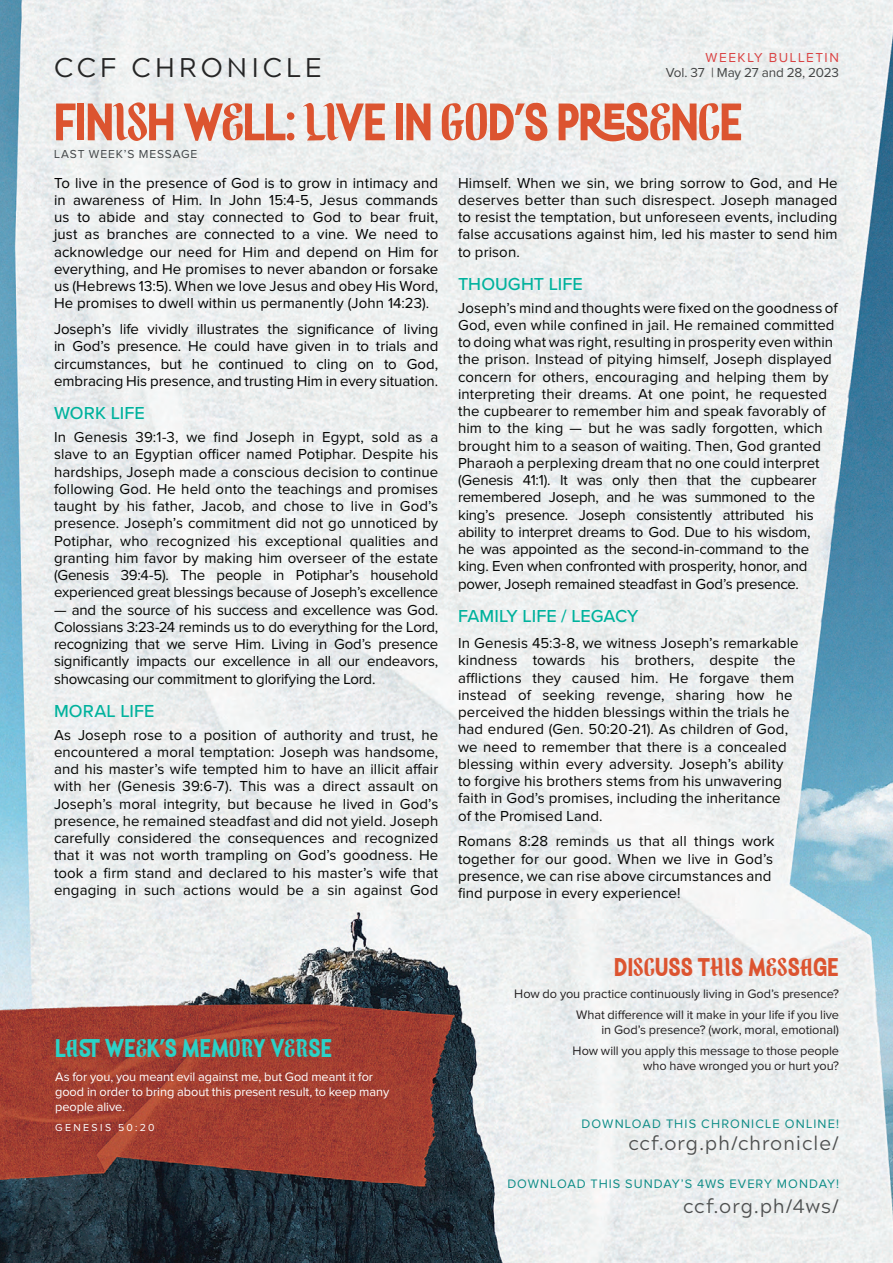
<style>
.page{position:relative;width:893px;height:1263px;background:#fff}
.page>*{position:absolute;margin:0;border:0;box-sizing:border-box;transform-origin:0 0}
.t1{font:52.5px "Sacred Crowns";letter-spacing:-.02em;color:#dc5430}
.t2{font:27px "Acherus Grotesque";letter-spacing:.135em;color:#252525}
.t3{font:25.5px "Sacred Crowns";letter-spacing:.005em;color:#2bd2c7}
.t4{font:25.5px "Sacred Crowns";letter-spacing:.005em;color:#dc5430}
.Event_Description{font:19.5px "Acherus Grotesque";letter-spacing:.035em;color:#4f5151}
.t5{font:500 18px "Proxima Nova";color:#00b29d}
.t6{font:15px/17.2px "Proxima Nova";letter-spacing:.005em;color:#040503;text-align:justify}
.t7{font:15px/17.2px "Proxima Nova";color:#000;text-align:justify}
.t8{font:13.5px "Proxima Nova";letter-spacing:-.025em;color:#434545}
.t9{font:13.5px "Proxima Nova";letter-spacing:.115em;color:#da4343}
.t10{font:12.75px/15px "Proxima Nova";letter-spacing:-.005em;color:#231f20;text-align:right}
.t11{font:12.75px/15px "Proxima Nova";letter-spacing:-.005em;color:#fff}
.t12{font:12.75px "Proxima Nova";letter-spacing:.08em;color:#0e8d87}
.t13{font:12px "Proxima Nova";letter-spacing:.07em;color:#424648}
.t14{font:10.5px "Proxima Nova";letter-spacing:.225em;color:#fff}
</style>
<div class="page">
<img style="left:0;top:0;width:893px;height:1263px">
<p class="t9" style="left:706px;top:51px;width:135px">WEEKLY BULLETIN</p>
<p class="t2" style="left:54px;top:44px;width:270px">CCF CHRONICLE</p>
<p class="t8" style="left:666px;top:66px;width:175px">Vol. 37 | May 27 and 28, 2023</p>
<p class="t1" style="left:54px;top:93px;width:690px">FINISH WELL: LIVE IN GOD’S PRESENCE</p>
<p class="t6" style="left:458px;top:175px;width:381px">Himself. When we sin, we bring sorrow to God, and He deserves better than such disrespect. Joseph managed to resist the temptation, but unforeseen events, including false accusations against him, led his master to send him to prison.</p>
<p class="t5" style="left:458px;top:271px;width:126px">THOUGHT LIFE</p>
<p class="t6" style="left:458px;top:300px;width:381px;text-align:left">Joseph’s mind and thoughts were fixed on the goodness of God, even while confined in jail. He remained committed to doing what was right, resulting in prosperity even within the prison. Instead of pitying himself, Joseph displayed concern for others, encouraging and helping them by interpreting their dreams. At one point, he requested the cupbearer to remember him and speak favorably of him to the king — but he was sadly forgotten, which brought him to a season of waiting. Then, God granted Pharaoh a perplexing dream that no one could interpret (Genesis 41:1). It was only then that the cupbearer remembered Joseph, and he was summoned to the king’s presence. Joseph consistently attributed his ability to interpret dreams to God. Due to his wisdom,<br>he was appointed as the second-in-command to the king. Even when confronted with prosperity, honor, and power, Joseph remained steadfast in God’s presence.</p>
<p class="t5" style="left:458px;top:603px;width:182px">FAMILY LIFE / LEGACY</p>
<p class="t6" style="left:458px;top:635px;width:342px;text-align:left">In Genesis 45:3-8, we witness Joseph’s remarkable kindness towards his brothers, despite the afflictions they caused him. He forgave them instead of seeking revenge, sharing how he perceived the hidden blessings within the trials he had endured (Gen. 50:20-21). As children of God, we need to remember that there is a concealed blessing within every adversity. Joseph’s ability to forgive his brothers stems from his unwavering faith in God’s promises, including the inheritance<br>of the Promised Land.</p>
<p class="t6" style="left:458px;top:833px;width:318px;text-align:left">Romans 8:28 reminds us that all things work together for our good. When we live in God’s presence, we can rise above circumstances and find purpose in every experience!</p>
<p class="t13" style="left:54px;top:148px;width:145px">LAST WEEK’S MESSAGE</p>
<p class="t7" style="left:54px;top:175px;width:386px">To live in the presence of God is to grow in intimacy and in awareness of Him. In John 15:4-5, Jesus commands us to abide and stay connected to God to bear fruit, just as branches are connected to a vine. We need to acknowledge our need for Him and depend on Him for everything, and He promises to never abandon or forsake us (Hebrews 13:5). When we love Jesus and obey His Word, He promises to dwell within us permanently (John 14:23).</p>
<p class="t7" style="left:54px;top:321px;width:386px">Joseph’s life vividly illustrates the significance of living in God’s presence. He could have given in to trials and circumstances, but he continued to cling on to God, embracing His presence, and trusting Him in every situation.</p>
<p class="t5" style="left:54px;top:400px;width:92px">WORK LIFE</p>
<p class="t6" style="left:54px;top:429px;width:386px">In Genesis 39:1-3, we find Joseph in Egypt, sold as a slave to an Egyptian officer named Potiphar. Despite his hardships, Joseph made a conscious decision to continue following God. He held onto the teachings and promises taught by his father, Jacob, and chose to live in God’s presence. Joseph’s commitment did not go unnoticed by Potiphar, who recognized his exceptional qualities and granting him favor by making him overseer of the estate (Genesis 39:4-5). The people in Potiphar’s household experienced great blessings because of Joseph’s excellence</p>
<p class="t6" style="left:54px;top:601px;width:386px">— and the source of his success and excellence was God.<br>Colossians 3:23-24 reminds us to do everything for the Lord, recognizing that we serve Him. Living in God’s presence significantly impacts our excellence in all our endeavors, showcasing our commitment to glorifying the Lord.</p>
<p class="t5" style="left:54px;top:697px;width:102px">MORAL LIFE</p>
<p class="t6" style="left:54px;top:727px;width:386px">As Joseph rose to a position of authority and trust, he encountered a moral temptation: Joseph was handsome, and his master’s wife tempted him to have an illicit affair with her (Genesis 39:6-7). This was a direct assault on Joseph’s moral integrity, but because he lived in God’s presence, he remained steadfast and did not yield. Joseph carefully considered the consequences and recognized that it was not worth trampling on God’s goodness. He took a firm stand and declared to his master’s wife that engaging in such actions would be a sin against God</p>
<p class="t3" style="left:55px;top:1034px;width:278px">LAST WEEK’S MEMORY VERSE</p>
<p class="t11" style="left:55px;top:1069px;width:336px">As for you, you meant evil against me, but God meant it for good in order to bring about this present result, to keep many people alive.</p>
<p class="t14" style="left:55px;top:1123px;width:101px">GENESIS 50:20</p>
<p class="t4" style="left:614px;top:953px;width:226px">DISCUSS THIS MESSAGE</p>
<p class="t10" style="left:514px;top:987px;width:326px">How do you practice continuously living in God’s presence?</p>
<p class="t10" style="left:576px;top:1008px;width:264px">What difference will it make in your life if you live in God’s presence? (work, moral, emotional)</p>
<p class="t10" style="left:573px;top:1044px;width:268px">How will you apply this message to those people who have wronged you or hurt you?</p>
<p class="t12" style="left:582px;top:1117px;width:259px">DOWNLOAD THIS CHRONICLE ONLINE!</p>
<p class="Event_Description" style="left:628px;top:1127px;width:212px">ccf.org.ph/chronicle/</p>
<p class="t12" style="left:507px;top:1177px;width:333px">DOWNLOAD THIS SUNDAY’S 4WS EVERY MONDAY!</p>
<p class="Event_Description" style="left:683px;top:1189px;width:157px">ccf.org.ph/4ws/</p>
</div>
